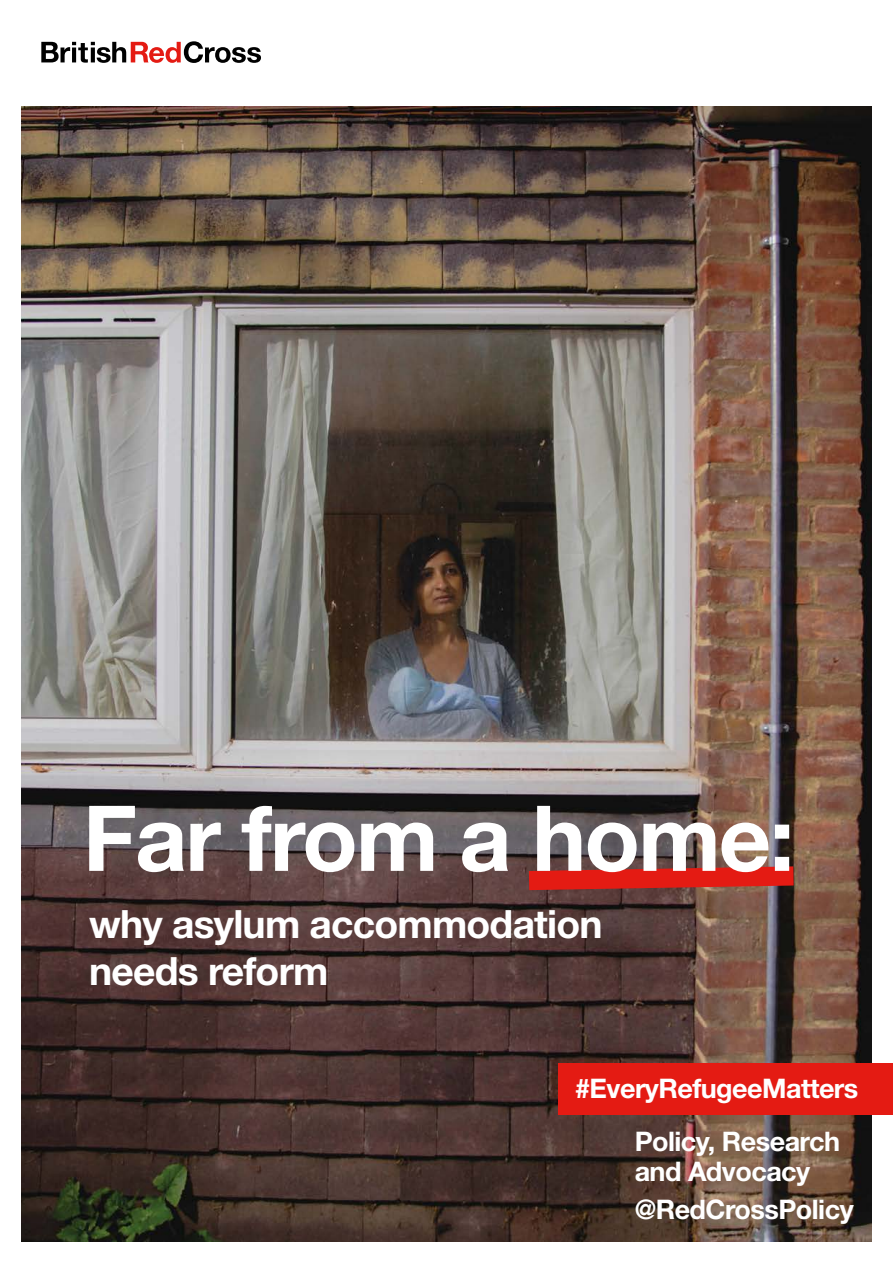
<style>
.page{position:relative;width:893px;height:1263px;background:#fff}
.page>*{position:absolute;margin:0;border:0;box-sizing:border-box;transform-origin:0 0}
.t1{font:700 91.05px "Helvetica Neue LT Std";letter-spacing:-.02em;color:#fff}
.t2{font:700 39px/46.8px "Helvetica Neue LT Std";letter-spacing:-.02em;color:#fff}
.BODY_COPY{font:700 27px/30px "Helvetica Neue LT Std";letter-spacing:-.02em;color:#fff}
</style>
<div class="page">
<img style="left:21px;top:106px;width:851px;height:1136px">
<svg style="left:41px;top:41px;width:220px;height:22px"></svg>
<svg style="left:529px;top:866px;width:265px;height:24px;background:#ca251d"></svg>
<div style="left:558px;top:1063px;width:335px;height:51px;background:#e41b13"></div>
<p class="t1" style="left:83px;top:782px;width:713px">Far from a home:</p>
<p class="t2" style="left:89px;top:900px;width:515px">why asylum accommodation needs reform</p>
<p class="BODY_COPY" style="left:575px;top:1073px;width:285px">#EveryRefugeeMatters</p>
<p class="BODY_COPY" style="left:635px;top:1125px;width:207px">Policy, Research and Advocacy</p>
<p class="BODY_COPY" style="left:635px;top:1194px;width:220px">@RedCrossPolicy</p>
</div>
